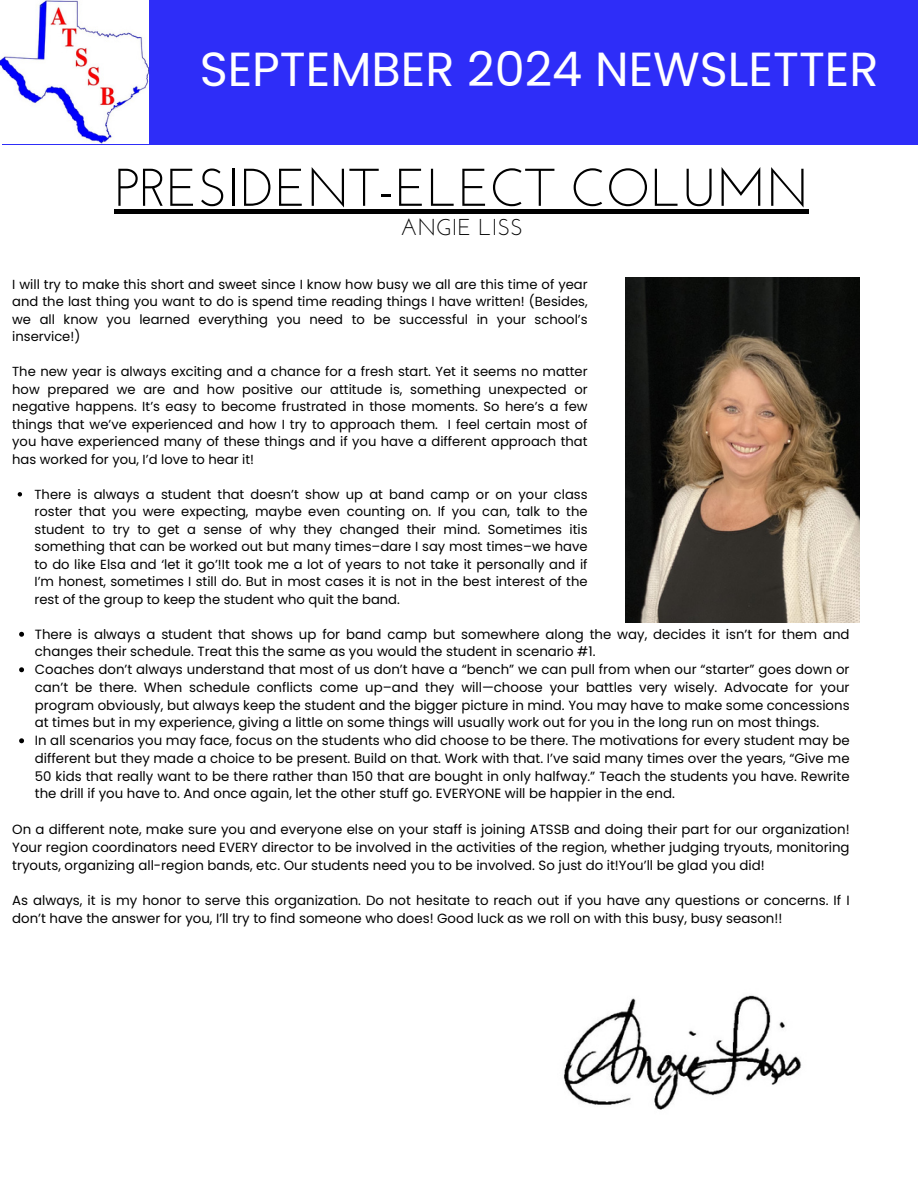
<style>
.page{position:relative;width:918px;height:1188px;background:#fff}
.page>*{position:absolute;margin:0;border:0;box-sizing:border-box;transform-origin:0 0}
.t1{font:52.95px "Josefin Sans";color:#000}
.t2{font:47.85px "Poppins";color:#fff}
.t3{font:22.95px "Josefin Sans";color:#000}
.t4{font:13.35px/17.7px "Poppins";color:#000;text-align:justify}
.t5{font:13.2px/17.5px "Poppins";color:#000;text-align:justify}
</style>
<div class="page">
<img style="left:626px;top:278px;width:234px;height:344px">
<div style="left:3px;top:0;width:915px;height:144px;background:#2e2df8"></div>
<img style="left:0;top:0;width:148px;height:144px">
<img style="left:563px;top:995px;width:239px;height:115px">
<svg style="left:18px;top:492px;width:4px;height:4px"></svg>
<div style="left:114px;top:209px;width:695px;height:5px;background:#000"></div>
<svg style="left:19px;top:632px;width:5px;height:5px"></svg>
<svg style="left:19px;top:667px;width:5px;height:5px"></svg>
<svg style="left:19px;top:738px;width:5px;height:5px"></svg>
<p class="t2" style="left:200px;top:36px;width:680px">SEPTEMBER 2024 NEWSLETTER</p>
<p class="t1" style="left:114px;top:166px;width:696px">PRESIDENT-ELECT COLUMN</p>
<p class="t3" style="left:401px;top:218px;width:124px">ANGIE LISS</p>
<p class="t5" style="left:12px;top:275px;width:577px">I will try to make this short and sweet since I know how busy we all are this time of year and the last thing you want to do is spend time reading things I have written! (Besides, we all know you learned everything you need to be successful in your school’s inservice!)</p>
<h1 class="t5" style="left:12px;top:363px;width:577px">The new year is always exciting and a chance for a fresh start. Yet it seems no matter how prepared we are and how positive our attitude is, something unexpected or negative happens. It’s easy to become frustrated in those moments. So here’s a few things that we’ve experienced and how I try to approach them. I feel certain most of you have experienced many of these things and if you have a different approach that has worked for you, I’d love to hear it!</h1>
<h1 class="t5" style="left:35px;top:485px;width:555px">There is always a student that doesn’t show up at band camp or on your class roster that you were expecting, maybe even counting on. If you can, talk to the student to try to get a sense of why they changed their mind. Sometimes itis something that can be worked out but many times–dare I say most times–we have to do like Elsa and ‘let it go’!It took me a lot of years to not take it personally and if I’m honest, sometimes I still do. But in most cases it is not in the best interest of the rest of the group to keep the student who quit the band.</h1>
<p class="t4" style="left:35px;top:625px;width:816px">There is always a student that shows up for band camp but somewhere along the way, decides it isn’t for them and changes their schedule. Treat this the same as you would the student in scenario #1.</p>
<p class="t4" style="left:35px;top:661px;width:816px">Coaches don’t always understand that most of us don’t have a “bench” we can pull from when our “starter” goes down or can’t be there. When schedule conflicts come up–and they will—choose your battles very wisely. Advocate for your program obviously, but always keep the student and the bigger picture in mind. You may have to make some concessions at times but in my experience, giving a little on some things will usually work out for you in the long run on most things.</p>
<p class="t4" style="left:35px;top:732px;width:816px">In all scenarios you may face, focus on the students who did choose to be there. The motivations for every student may be different but they made a choice to be present. Build on that. Work with that. I’ve said many times over the years, “Give me 50 kids that really want to be there rather than 150 that are bought in only halfway.” Teach the students you have. Rewrite the drill if you have to. And once again, let the other stuff go. EVERYONE will be happier in the end.</p>
<p class="t4" style="left:12px;top:820px;width:839px">On a different note, make sure you and everyone else on your staff is joining ATSSB and doing their part for our organization!<br>Your region coordinators need EVERY director to be involved in the activities of the region, whether judging tryouts, monitoring tryouts, organizing all-region bands, etc. Our students need you to be involved. So just do it!You’ll be glad you did!</p>
<p class="t4" style="left:12px;top:891px;width:839px">As always, it is my honor to serve this organization. Do not hesitate to reach out if you have any questions or concerns. If I don’t have the answer for you, I’ll try to find someone who does! Good luck as we roll on with this busy, busy season!!</p>
</div>
